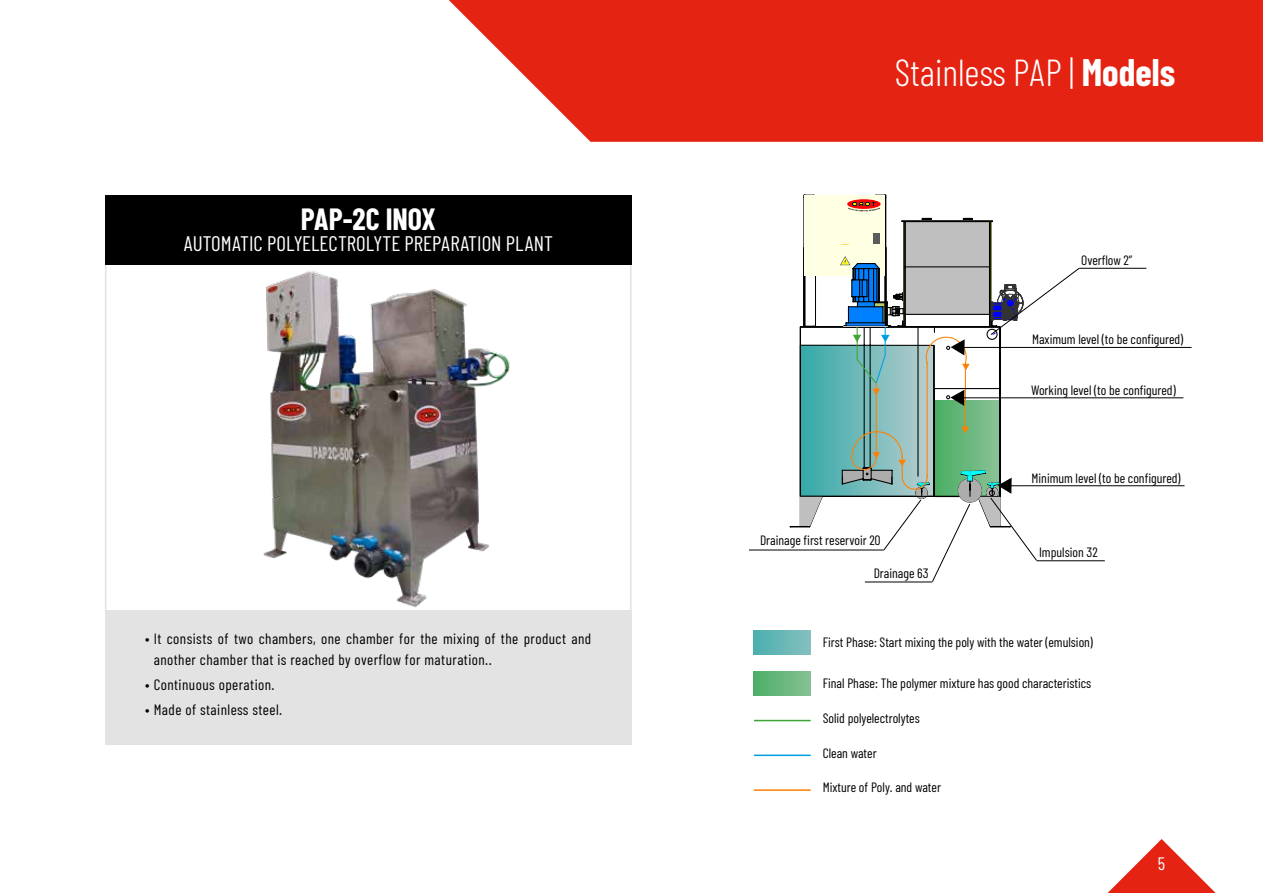
<style>
.page{position:relative;width:1263px;height:893px;background:#fff}
.page>*{position:absolute;margin:0;border:0;box-sizing:border-box;transform-origin:0 0}
.t1{font:300 37.5px "Barlow Condensed";color:#fff}
.t2{font:700 30px "Barlow Condensed";color:#fff}
.t3{font:21px "Barlow Condensed";color:#fff}
.t4{font:18px "Barlow Condensed";color:#fff}
.t5{font:15px/21px "Barlow Condensed";letter-spacing:.03em;color:#000}
.t6{font:13.5px "Barlow Condensed";color:#000}
.s1{font-weight:700}
</style>
<div class="page">
<svg style="left:449px;top:0;width:814px;height:142px;background:#e63627"></svg>
<svg style="left:1107px;top:839px;width:108px;height:54px"></svg>
<img style="left:263px;top:271px;width:247px;height:337px">
<div style="left:105px;top:196px;width:526px;height:69px;background:#000"></div>
<div style="left:105px;top:610px;width:526px;height:134px;background:#e3e3e3"></div>
<hr style="left:1079px;top:268px;width:67px;height:1px;background:#000">
<hr style="left:962px;top:347px;width:229px;height:1px;background:#000">
<hr style="left:962px;top:397px;width:221px;height:1px;background:#000">
<hr style="left:1009px;top:485px;width:175px;height:1px;background:#000">
<hr style="left:1037px;top:560px;width:68px;height:1px;background:#000">
<hr style="left:749px;top:550px;width:134px;height:1px;background:#000">
<svg style="left:790px;top:194px;width:290px;height:389px"></svg>
<div style="left:754px;top:630px;width:57px;height:24px;background:linear-gradient(to right,#4cafaf,#86bfbf)"></div>
<div style="left:754px;top:671px;width:57px;height:24px;background:linear-gradient(to right,#4daf66,#87c094)"></div>
<hr style="left:754px;top:720px;width:57px;height:1px;background:#3fa535">
<hr style="left:754px;top:755px;width:57px;height:1px;background:#009fe3">
<hr style="left:754px;top:789px;width:57px;height:2px;background:#ff8000">
<h2 class="t2" style="left:301px;top:201px;width:136px">PAP-2C INOX</h2>
<h3 class="t3" style="left:183px;top:230px;width:371px">AUTOMATIC POLYELECTROLYTE PREPARATION PLANT</h3>
<p class="t5" style="left:154px;top:628px;width:439px;text-indent:-9px">• It consists of two chambers, one chamber for the mixing of the product and another chamber that is reached by overflow for maturation..</p>
<p class="t5" style="left:145px;top:674px;width:131px">• Continuous operation.</p>
<p class="t5" style="left:145px;top:699px;width:139px">• Made of stainless steel.</p>
<h1 class="t1" style="left:894px;top:49px;width:282px">Stainless PAP | <span class="s1">Models</span></h1>
<p class="t6" style="left:1081px;top:252px;width:53px">Overflow 2”</p>
<p class="t6" style="left:1032px;top:331px;width:153px">Maximum level (to be configured)</p>
<p class="t6" style="left:1031px;top:382px;width:146px">Working level (to be configured)</p>
<p class="t6" style="left:760px;top:532px;width:122px">Drainage first reservoir 20</p>
<p class="t6" style="left:874px;top:565px;width:56px">Drainage 63</p>
<p class="t6" style="left:1031px;top:470px;width:150px">Minimum level (to be configured)</p>
<p class="t6" style="left:1039px;top:544px;width:60px">Impulsion 32</p>
<p class="t6" style="left:823px;top:634px;width:272px">First Phase: Start mixing the poly with the water (emulsion)</p>
<p class="t6" style="left:823px;top:675px;width:270px">Final Phase: The polymer mixture has good characteristics</p>
<p class="t6" style="left:823px;top:710px;width:99px">Solid polyelectrolytes</p>
<p class="t6" style="left:823px;top:744px;width:55px">Clean water</p>
<p class="t6" style="left:823px;top:779px;width:120px">Mixture of Poly. and water</p>
<h3 class="t4" style="left:1158px;top:852px;width:9px">5</h3>
</div>
